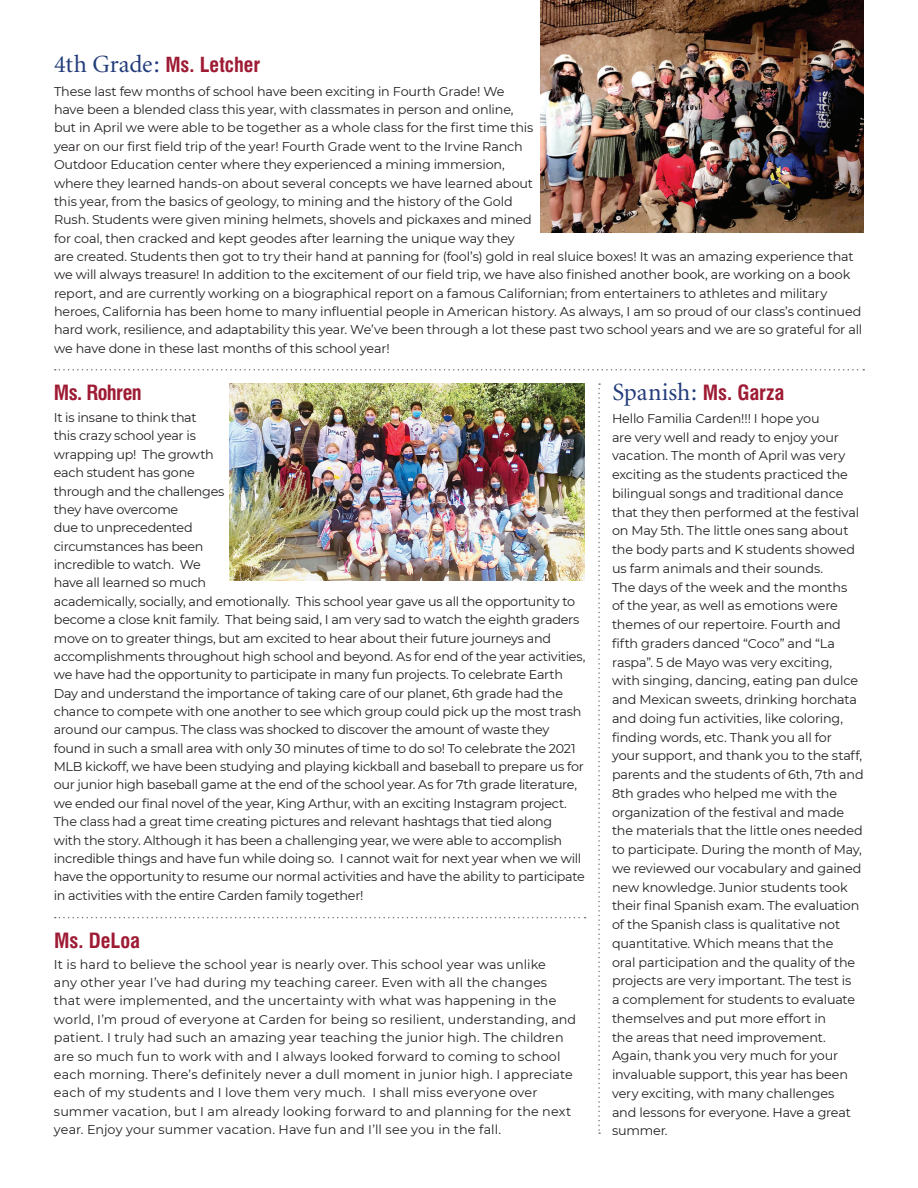
<style>
.page{position:relative;width:918px;height:1188px;background:#fff}
.page>*{position:absolute;margin:0;border:0;box-sizing:border-box;transform-origin:0 0}
.t1{font:24.75px "Minion";color:#233c7a}
.t2{font:700 condensed 20.4px "Swiss 721 BT";letter-spacing:-.02em;color:#9e1b34}
.t3{font:700 condensed 20.25px "Swiss 721 BT";color:#9e1b34}
.t4{font:12.75px/18.3px "Montserrat";letter-spacing:-.015em;color:#231f20}
.t5{font:12.75px/18.3px "Montserrat";letter-spacing:.005em;color:#231f20}
.s1{font-family:"Minion";font-weight:400;font-stretch:normal;font-size:24.75px;color:#233c7a}
.s2{font-family:"Swiss 721 BT";font-weight:700;font-stretch:condensed;font-size:20.4px;color:#9e1b34}
</style>
<div class="page">
<svg style="left:598px;top:383px;width:2px;height:751px"></svg>
<svg style="left:55px;top:369px;width:809px;height:1px"></svg>
<svg style="left:55px;top:917px;width:531px;height:1px"></svg>
<img style="left:540px;top:0;width:324px;height:233px">
<img style="left:230px;top:383px;width:355px;height:197px">
<h3 class="t3" style="left:54px;top:53px;width:208px"><span class="s1">4th Grade:</span> Ms. Letcher</h3>
<p class="t4" style="left:54px;top:82px;width:810px">These last few months of school have been exciting in Fourth Grade! We<br>have been a blended class this year, with classmates in person and online,<br>but in April we were able to be together as a whole class for the first time this<br>year on our first field trip of the year! Fourth Grade went to the Irvine Ranch<br>Outdoor Education center where they experienced a mining immersion,<br>where they learned hands-on about several concepts we have learned about<br>this year, from the basics of geology, to mining and the history of the Gold<br>Rush. Students were given mining helmets, shovels and pickaxes and mined<br>for coal, then cracked and kept geodes after learning the unique way they<br>are created. Students then got to try their hand at panning for (fool’s) gold in real sluice boxes! It was an amazing experience that we will always treasure! In addition to the excitement of our field trip, we have also finished another book, are working on a book report, and are currently working on a biographical report on a famous Californian; from entertainers to athletes and military heroes, California has been home to many influential people in American history. As always, I am so proud of our class’s continued hard work, resilience, and adaptability this year. We’ve been through a lot these past two school years and we are so grateful for all we have done in these last months of this school year!</p>
<h2 class="t2" style="left:54px;top:380px;width:90px">Ms. Rohren</h2>
<h1 class="t1" style="left:612px;top:380px;width:174px">Spanish: <span class="s2">Ms. Garza</span></h1>
<p class="t4" style="left:54px;top:408px;width:533px">It is insane to think that<br>this crazy school year is<br>wrapping up! The growth<br>each student has gone<br>through and the challenges<br>they have overcome<br>due to unprecedented<br>circumstances has been<br>incredible to watch. We<br>have all learned so much<br>academically, socially, and emotionally. This school year gave us all the opportunity to become a close knit family. That being said, I am very sad to watch the eighth graders move on to greater things, but am excited to hear about their future journeys and accomplishments throughout high school and beyond. As for end of the year activities, we have had the opportunity to participate in many fun projects. To celebrate Earth Day and understand the importance of taking care of our planet, 6th grade had the chance to compete with one another to see which group could pick up the most trash around our campus. The class was shocked to discover the amount of waste they found in such a small area with only 30 minutes of time to do so! To celebrate the 2021<br>MLB kickoff, we have been studying and playing kickball and baseball to prepare us for our junior high baseball game at the end of the school year. As for 7th grade literature, we ended our final novel of the year, King Arthur, with an exciting Instagram project.<br>The class had a great time creating pictures and relevant hashtags that tied along<br>with the story. Although it has been a challenging year, we were able to accomplish incredible things and have fun while doing so. I cannot wait for next year when we will have the opportunity to resume our normal activities and have the ability to participate in activities with the entire Carden family together!</p>
<p class="t4" style="left:612px;top:408px;width:253px;line-height:18.8px">Hello Familia Carden!!! I hope you<br>are very well and ready to enjoy your vacation. The month of April was very exciting as the students practiced the bilingual songs and traditional dance that they then performed at the festival on May 5th. The little ones sang about the body parts and K students showed us farm animals and their sounds.<br>The days of the week and the months<br>of the year, as well as emotions were themes of our repertoire. Fourth and fifth graders danced “Coco” and “La raspa”. 5 de Mayo was very exciting,<br>with singing, dancing, eating pan dulce and Mexican sweets, drinking horchata and doing fun activities, like coloring, finding words, etc. Thank you all for<br>your support, and thank you to the staff, parents and the students of 6th, 7th and 8th grades who helped me with the organization of the festival and made the materials that the little ones needed to participate. During the month of May, we reviewed our vocabulary and gained new knowledge. Junior students took their final Spanish exam. The evaluation of the Spanish class is qualitative not quantitative. Which means that the<br>oral participation and the quality of the projects are very important. The test is<br>a complement for students to evaluate themselves and put more effort in<br>the areas that need improvement.<br>Again, thank you very much for your invaluable support, this year has been very exciting, with many challenges<br>and lessons for everyone. Have a great summer.</p>
<h2 class="t2" style="left:54px;top:929px;width:88px">Ms. DeLoa</h2>
<p class="t5" style="left:54px;top:955px;width:524px">It is hard to believe the school year is nearly over. This school year was unlike<br>any other year I’ve had during my teaching career. Even with all the changes that were implemented, and the uncertainty with what was happening in the world, I’m proud of everyone at Carden for being so resilient, understanding, and patient. I truly had such an amazing year teaching the junior high. The children are so much fun to work with and I always looked forward to coming to school each morning. There’s definitely never a dull moment in junior high. I appreciate each of my students and I love them very much. I shall miss everyone over summer vacation, but I am already looking forward to and planning for the next year. Enjoy your summer vacation. Have fun and I’ll see you in the fall.</p>
</div>
